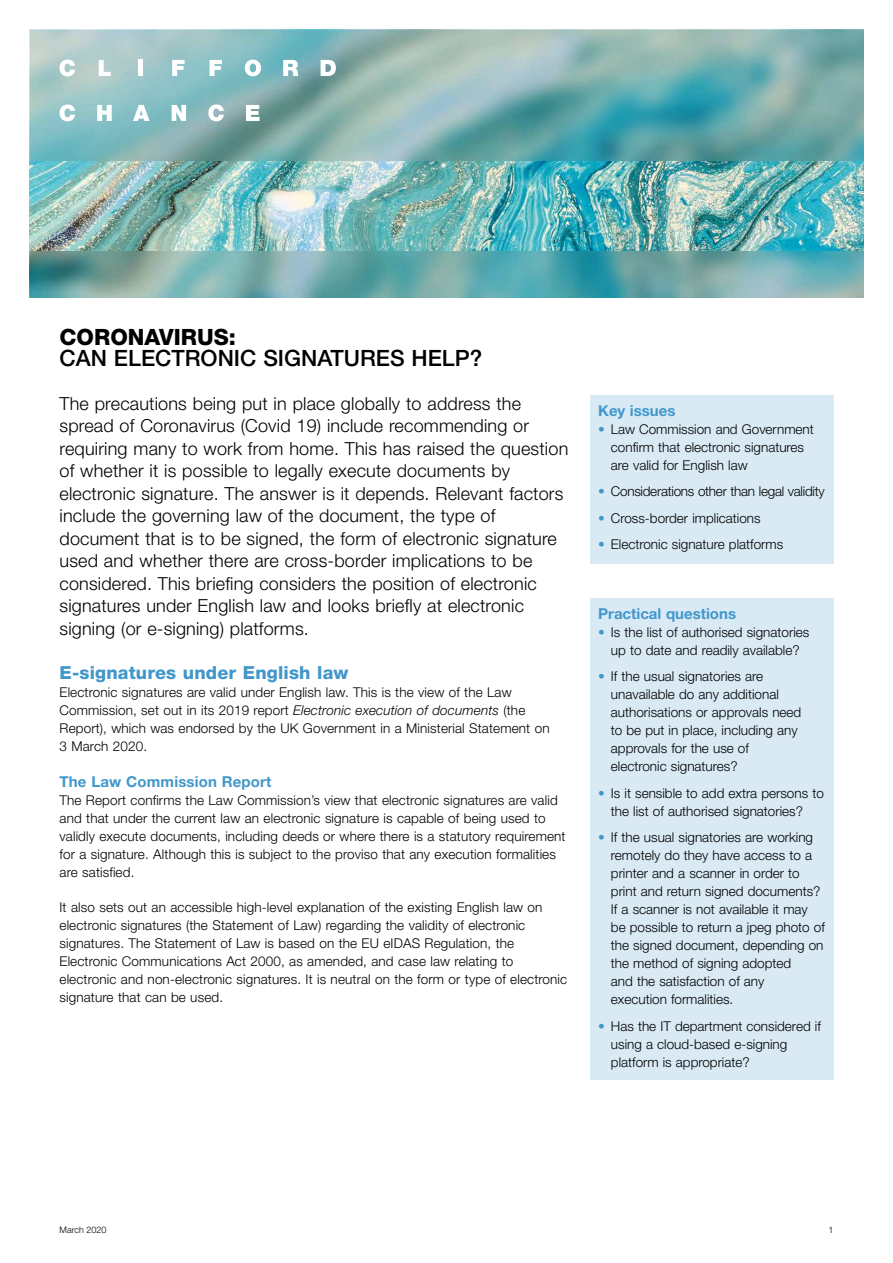
<style>
.page{position:relative;width:893px;height:1263px;background:#fff}
.page>*{position:absolute;margin:0;border:0;box-sizing:border-box;transform-origin:0 0}
.t1{font:500 22.5px "Helvetica Neue LT";color:#000}
.t2{font:800 22.5px "Helvetica Neue LT";color:#000}
.t3{font:300 18px/22.5px "Helvetica Neue LT";letter-spacing:.01em;color:#000}
.t4{font:800 18px "Helvetica Neue LT";letter-spacing:.01em;color:#4197cb}
.t5{font:700 15px "Helvetica Neue LT";color:#4197cb}
.t6{font:300 13.5px/18px "Helvetica Neue LT";color:#000}
.t7{font:300 13.5px "Helvetica Neue LT";letter-spacing:-.02em;color:#000}
.t8{font:300 9px "Helvetica Neue LT";color:#000}
.s1{font-style:italic}
.s2{color:#4197cb}
</style>
<div class="page">
<svg style="left:30px;top:30px;width:833px;height:268px;background:#7bafb0"></svg>
<svg style="left:60px;top:60px;width:15px;height:16px"></svg>
<svg style="left:99px;top:60px;width:12px;height:16px"></svg>
<div style="left:138px;top:60px;width:5px;height:16px;background:#fff"></div>
<svg style="left:172px;top:60px;width:13px;height:16px"></svg>
<svg style="left:210px;top:60px;width:12px;height:16px"></svg>
<svg style="left:245px;top:60px;width:16px;height:16px"></svg>
<svg style="left:283px;top:60px;width:15px;height:16px"></svg>
<svg style="left:321px;top:60px;width:15px;height:16px"></svg>
<svg style="left:60px;top:105px;width:15px;height:16px"></svg>
<svg style="left:97px;top:105px;width:15px;height:16px"></svg>
<svg style="left:133px;top:105px;width:17px;height:16px"></svg>
<svg style="left:172px;top:105px;width:14px;height:16px"></svg>
<svg style="left:208px;top:105px;width:16px;height:16px"></svg>
<svg style="left:246px;top:105px;width:14px;height:16px"></svg>
<div style="left:590px;top:395px;width:243px;height:169px;background:#d9eaf5"></div>
<img style="left:30px;top:162px;width:833px;height:89px">
<div style="left:590px;top:599px;width:243px;height:481px;background:#d9eaf5"></div>
<h1 class="t2" style="left:60px;top:323px;width:178px">CORONAVIRUS:</h1>
<h1 class="t1" style="left:60px;top:344px;width:424px">CAN ELECTRONIC SIGNATURES HELP?</h1>
<p class="t3" style="left:60px;top:392px;width:510px">The precautions being put in place globally to address the spread of Coronavirus (Covid 19) include recommending or requiring many to work from home. This has raised the question of whether it is possible to legally execute documents by electronic signature. The answer is it depends. Relevant factors include the governing law of the document, the type of document that is to be signed, the form of electronic signature used and whether there are cross-border implications to be considered. This briefing considers the position of electronic signatures under English law and looks briefly at electronic signing (or e-signing) platforms.</p>
<h2 class="t4" style="left:60px;top:661px;width:290px">E-signatures under English law</h2>
<p class="t6" style="left:60px;top:682px;width:492px">Electronic signatures are valid under English law. This is the view of the Law Commission, set out in its 2019 report <span class="s1">Electronic execution of documents</span> (the Report), which was endorsed by the UK Government in a Ministerial Statement on 3 March 2020.</p>
<p class="t5" style="left:60px;top:772px;width:214px">The Law Commission Report</p>
<p class="t6" style="left:60px;top:791px;width:508px">The Report confirms the Law Commission’s view that electronic signatures are valid and that under the current law an electronic signature is capable of being used to validly execute documents, including deeds or where there is a statutory requirement for a signature. Although this is subject to the proviso that any execution formalities are satisfied.</p>
<p class="t6" style="left:60px;top:898px;width:509px">It also sets out an accessible high-level explanation of the existing English law on electronic signatures (the Statement of Law) regarding the validity of electronic signatures. The Statement of Law is based on the EU eIDAS Regulation, the Electronic Communications Act 2000, as amended, and case law relating to electronic and non-electronic signatures. It is neutral on the form or type of electronic signature that can be used.</p>
<p class="t5" style="left:598px;top:401px;width:79px">Key issues</p>
<p class="t6" style="left:611px;top:420px;width:204px;text-indent:-13px"><span class="s2">•</span> Law Commission and Government confirm that electronic signatures are valid for English law</p>
<p class="t7" style="left:598px;top:483px;width:228px"><span class="s2">•</span> Considerations other than legal validity</p>
<p class="t6" style="left:598px;top:509px;width:164px"><span class="s2">•</span> Cross-border implications</p>
<p class="t6" style="left:598px;top:535px;width:187px"><span class="s2">•</span> Electronic signature platforms</p>
<p class="t5" style="left:598px;top:604px;width:139px">Practical questions</p>
<p class="t6" style="left:598px;top:623px;width:213px;text-align:center"><span class="s2">•</span> Is the list of authorised signatories up to date and readily available?</p>
<p class="t6" style="left:611px;top:667px;width:192px;text-indent:-13px"><span class="s2">•</span> If the usual signatories are unavailable do any additional authorisations or approvals need to be put in place, including any approvals for the use of electronic signatures?</p>
<p class="t6" style="left:611px;top:784px;width:214px;text-indent:-13px"><span class="s2">•</span> Is it sensible to add extra persons to the list of authorised signatories?</p>
<p class="t6" style="left:611px;top:828px;width:215px;text-indent:-13px"><span class="s2">•</span> If the usual signatories are working remotely do they have access to a printer and a scanner in order to print and return signed documents?<br>If a scanner is not available it may be possible to return a jpeg photo of the signed document, depending on the method of signing adopted<br>and the satisfaction of any<br>execution formalities.</p>
<p class="t6" style="left:611px;top:1017px;width:211px;text-indent:-13px"><span class="s2">•</span> Has the IT department considered if using a cloud-based e-signing platform is appropriate?</p>
<p class="t8" style="left:60px;top:1224px;width:48px">March 2020</p>
<p class="t8" style="left:828px;top:1224px;width:7px">1</p>
</div>
